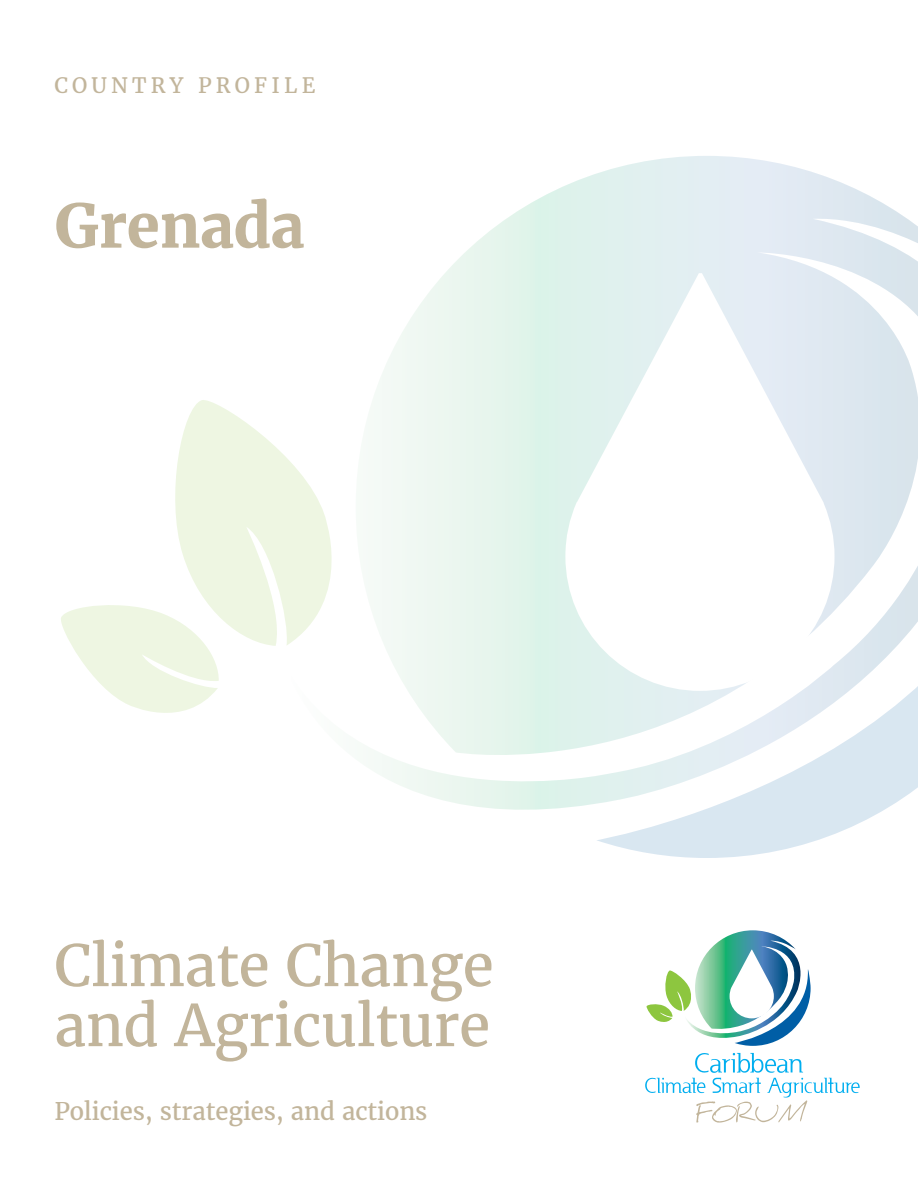
<style>
.page{position:relative;width:918px;height:1188px;background:#fff}
.page>*{position:absolute;margin:0;border:0;box-sizing:border-box;transform-origin:0 0}
.t1{font:700 60px "Merriweather";letter-spacing:-.01em;color:#c2b59b}
.t2{font:57px/60px "Merriweather";letter-spacing:-.01em;color:#c2b59b}
.t3{font:24px "Merriweather";letter-spacing:-.005em;color:#c2b59b}
.t4{font:21px "Merriweather";letter-spacing:.2em;color:#c2b59b}
</style>
<div class="page">
<svg style="left:374px;top:156px;width:544px;height:698px"></svg>
<svg style="left:565px;top:273px;width:270px;height:418px"></svg>
<svg style="left:175px;top:400px;width:157px;height:246px;fill:#eef6e2"></svg>
<svg style="left:61px;top:599px;width:158px;height:114px"></svg>
<svg style="left:645px;top:1053px;width:215px;height:70px"></svg>
<svg style="left:646px;top:930px;width:165px;height:116px"></svg>
<p class="t4" style="left:54px;top:72px;width:263px">COUNTRY PROFILE</p>
<h1 class="t1" style="left:54px;top:186px;width:252px">Grenada</h1>
<h2 class="t2" style="left:54px;top:935px;width:441px">Climate Change and Agriculture</h2>
<p class="t3" style="left:54px;top:1096px;width:375px">Policies, strategies, and actions</p>
</div>
